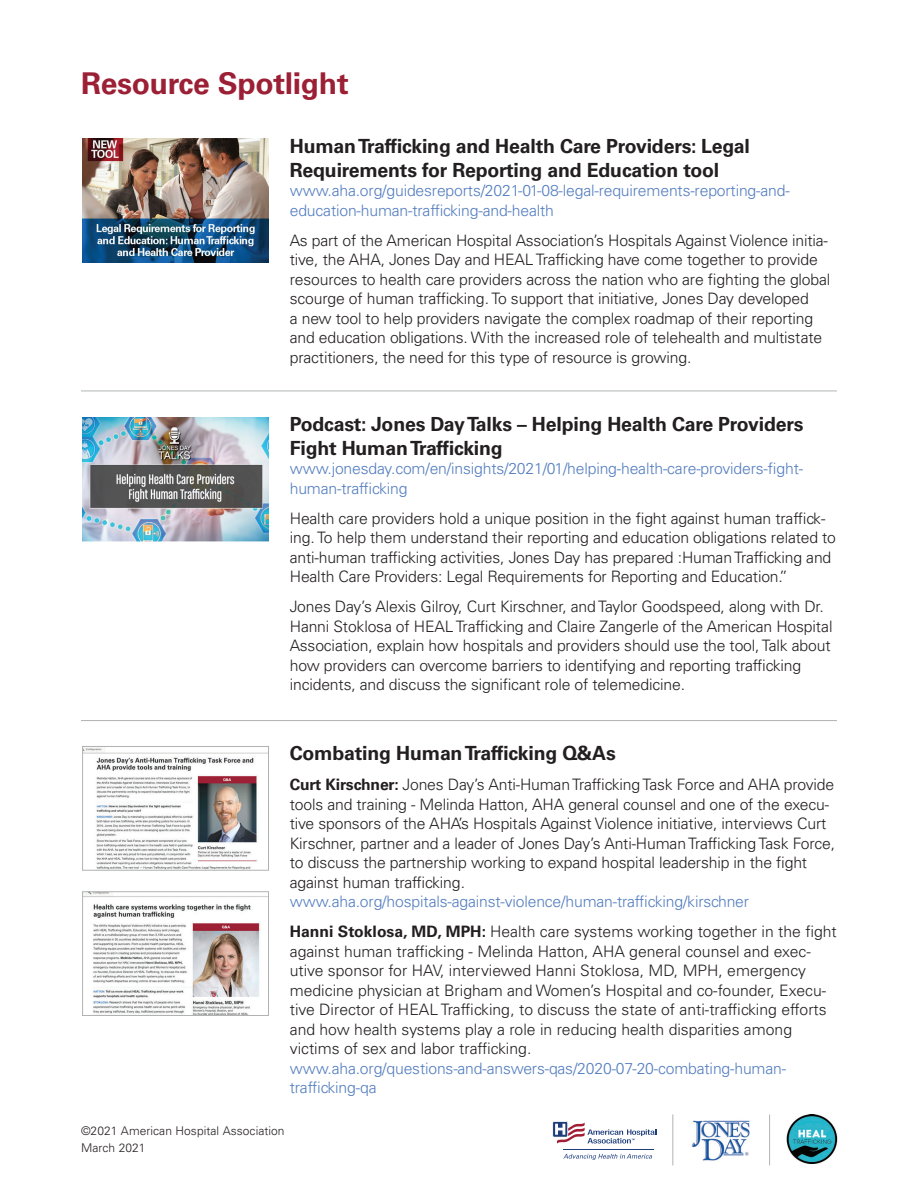
<style>
.page{position:relative;width:918px;height:1188px;background:#fff}
.page>*{position:absolute;margin:0;border:0;box-sizing:border-box;transform-origin:0 0}
.t1{font:700 30px "Univers LT Std";letter-spacing:-.01em;color:#9c2035}
.t2{font:700 19.5px/24px "Univers LT Std";letter-spacing:-.01em;color:#231f20}
.t3{font:300 15.75px/19.5px "Univers LT Std";letter-spacing:-.01em;color:#231f20}
.t4{font:300 15.75px/19.5px "Univers LT Std";letter-spacing:-.01em;color:#537dbf}
.t5{font:300 12px/17px "Univers LT Std";letter-spacing:.005em;color:#231f20}
.s1{font-weight:700}
.s2{font-weight:700;color:#231f20}
.s3{color:#231f20}
</style>
<div class="page">
<hr style="left:563px;top:1149px;width:90px;height:1px;background:#1d3d7b">
<svg style="left:563px;top:1154px;width:89px;height:6px"></svg>
<svg style="left:552px;top:1121px;width:104px;height:23px"></svg>
<hr style="left:769px;top:1115px;width:1px;height:50px;background:#b1b3b3">
<hr style="left:672px;top:1115px;width:1px;height:50px;background:#b1b3b3">
<img style="left:786px;top:1115px;width:51px;height:49px">
<img style="left:691px;top:1120px;width:59px;height:41px">
<img style="left:83px;top:139px;width:186px;height:123px">
<img style="left:83px;top:418px;width:186px;height:124px">
<hr style="left:81px;top:391px;width:756px;height:1px;background:#b1b3b3">
<hr style="left:81px;top:720px;width:756px;height:1px;background:#b1b3b3">
<img style="left:84px;top:748px;width:183px;height:121px">
<div style="left:82px;top:746px;width:187px;height:125px;border:1px solid #b1b3b3"></div>
<img style="left:84px;top:893px;width:183px;height:121px">
<div style="left:82px;top:891px;width:187px;height:125px;border:1px solid #b1b3b3"></div>
<h1 class="t1" style="left:81px;top:70px;width:269px">Resource Spotlight</h1>
<p class="t2" style="left:290px;top:135px;width:462px">Human Trafficking and Health Care Providers: Legal<br>Requirements for Reporting and Education tool</p>
<p class="t4" style="left:290px;top:182px;width:501px">www.aha.org/guidesreports/2021-01-08-legal-requirements-reporting-and&shy;education-human-trafficking-and-health</p>
<p class="t3" style="left:290px;top:231px;width:542px">As part of the American Hospital Association’s Hospitals Against Violence initia&shy;tive, the AHA, Jones Day and HEAL Trafficking have come together to provide resources to health care providers across the nation who are fighting the global scourge of human trafficking. To support that initiative, Jones Day developed<br>a new tool to help providers navigate the complex roadmap of their reporting and education obligations. With the increased role of telehealth and multistate practitioners, the need for this type of resource is growing.</p>
<p class="t2" style="left:290px;top:413px;width:515px">Podcast: Jones Day Talks – Helping Health Care Providers<br>Fight Human Trafficking</p>
<p class="t4" style="left:290px;top:460px;width:515px">www.jonesday.com/en/insights/2021/01/helping-health-care-providers-fight&shy;human-trafficking</p>
<p class="t3" style="left:290px;top:509px;width:548px">Health care providers hold a unique position in the fight against human traffick&shy;ing. To help them understand their reporting and education obligations related to anti-human trafficking activities, Jones Day has prepared :Human Trafficking and Health Care Providers: Legal Requirements for Reporting and Education.”</p>
<p class="t3" style="left:290px;top:598px;width:544px">Jones Day’s Alexis Gilroy, Curt Kirschner, and Taylor Goodspeed, along with Dr.<br>Hanni Stoklosa of HEAL Trafficking and Claire Zangerle of the American Hospital Association, explain how hospitals and providers should use the tool, Talk about how providers can overcome barriers to identifying and reporting trafficking incidents, and discuss the significant role of telemedicine.</p>
<p class="t2" style="left:290px;top:742px;width:328px">Combating Human Trafficking Q&amp;As</p>
<p class="t3" style="left:290px;top:776px;width:547px"><span class="s1">Curt Kirschner:</span> Jones Day’s Anti-Human Trafficking Task Force and AHA provide tools and training - Melinda Hatton, AHA general counsel and one of the execu&shy;tive sponsors of the AHA’s Hospitals Against Violence initiative, interviews Curt Kirschner, partner and a leader of Jones Day’s Anti-Human Trafficking Task Force, to discuss the partnership working to expand hospital leadership in the fight against human trafficking.</p>
<p class="t4" style="left:290px;top:887px;width:549px;line-height:30px">www.aha.org/hospitals-against-violence/human-trafficking/kirschner<br><span class="s2">Hanni Stoklosa, MD, MPH:</span> <span class="s3">Health care systems working together in the fight</span></p>
<p class="t3" style="left:290px;top:942px;width:538px">against human trafficking - Melinda Hatton, AHA general counsel and exec&shy;utive sponsor for HAV, interviewed Hanni Stoklosa, MD, MPH, emergency medicine physician at Brigham and Women’s Hospital and co-founder, Execu&shy;tive Director of HEAL Trafficking, to discuss the state of anti-trafficking efforts and how health systems play a role in reducing health disparities among victims of sex and labor trafficking.</p>
<p class="t4" style="left:290px;top:1059px;width:498px">www.aha.org/questions-and-answers-qas/2020-07-20-combating-human&shy;trafficking-qa</p>
<p class="t5" style="left:81px;top:1123px;width:205px">©2021 American Hospital Association<br>March 2021</p>
</div>
